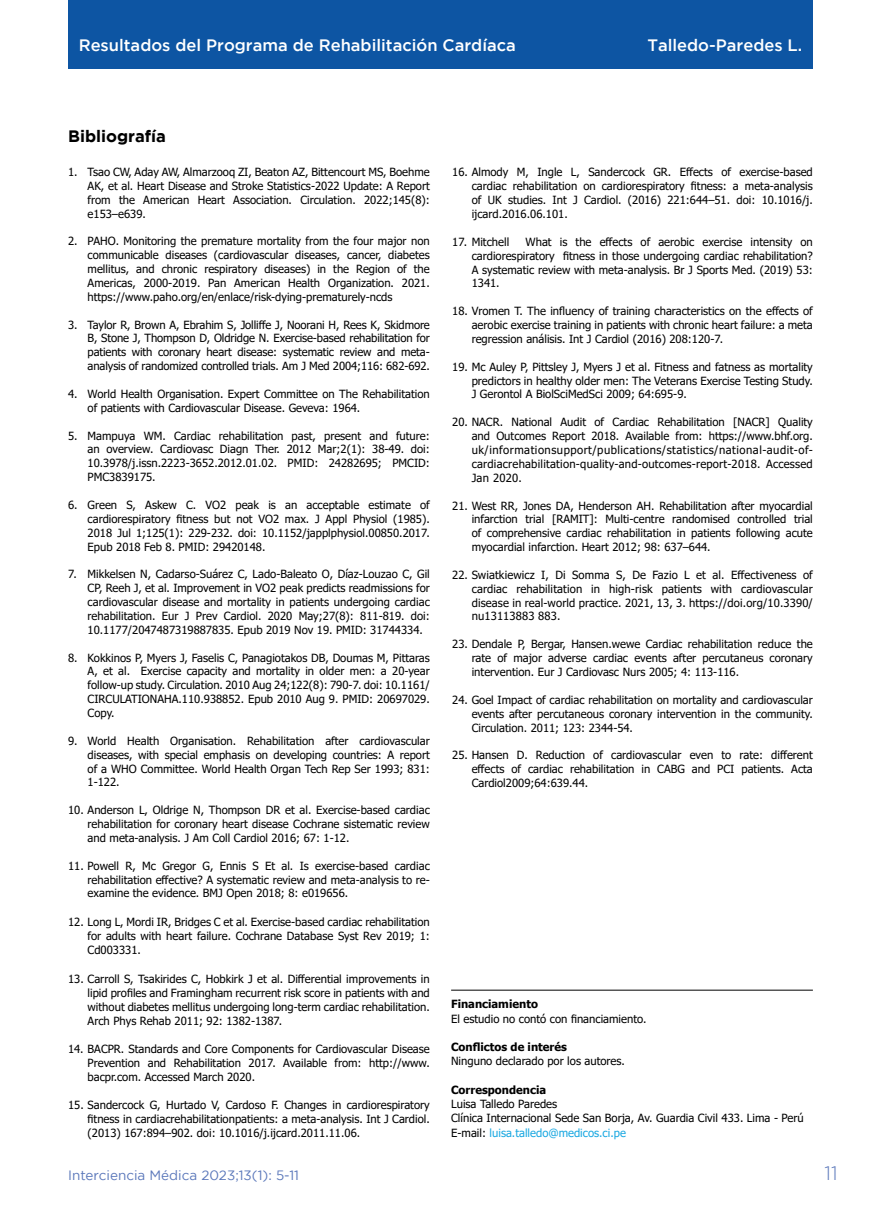
<style>
.page{position:relative;width:881px;height:1212px;background:#fff}
.page>*{position:absolute;margin:0;border:0;box-sizing:border-box;transform-origin:0 0}
.t1{font:300 19.5px "Gotham";color:#5a77ba}
.t2{font:500 16.5px "Gotham";color:#fff}
.t3{font:700 16.5px "Gotham";color:#000}
.t4{font:13.5px "Gotham";color:#5a77ba}
.t5{font:11.25px/13.8px "Tahoma";color:#000;text-align:justify}
.t6{font:700 11.25px "Tahoma";color:#000}
.s1{color:#1aa8e1}
</style>
<div class="page">
<div style="left:68px;top:0;width:744px;height:68px;background:#0d55a3"></div>
<hr style="left:451px;top:990px;width:361px;height:1px;background:#000">
<h2 class="t2" style="left:79px;top:36px;width:438px">Resultados del Programa de Rehabilitación Cardíaca</h2>
<h2 class="t2" style="left:647px;top:36px;width:156px">Talledo-Paredes L.</h2>
<h2 class="t3" style="left:68px;top:127px;width:99px">Bibliografía</h2>
<p class="t5" style="left:88px;top:166px;width:343px;text-indent:-19px">1. Tsao CW, Aday AW, Almarzooq ZI, Beaton AZ, Bittencourt MS, Boehme AK, et al. Heart Disease and Stroke Statistics-2022 Update: A Report from the American Heart Association. Circulation. 2022;145(8): e153–e639.</p>
<p class="t5" style="left:88px;top:235px;width:343px;text-indent:-19px">2. PAHO. Monitoring the premature mortality from the four major non communicable diseases (cardiovascular diseases, cancer, diabetes mellitus, and chronic respiratory diseases) in the Region of the Americas, 2000-2019. Pan American Health Organization. 2021. https://www.paho.org/en/enlace/risk-dying-prematurely-ncds</p>
<p class="t5" style="left:88px;top:318px;width:343px;text-indent:-19px">3. Taylor R, Brown A, Ebrahim S, Jolliffe J, Noorani H, Rees K, Skidmore B, Stone J, Thompson D, Oldridge N. Exercise-based rehabilitation for patients with coronary heart disease: systematic review and meta&shy;analysis of randomized controlled trials. Am J Med 2004;116: 682-692.</p>
<p class="t5" style="left:88px;top:388px;width:343px;text-indent:-19px">4. World Health Organisation. Expert Committee on The Rehabilitation of patients with Cardiovascular Disease. Geveva: 1964.</p>
<p class="t5" style="left:88px;top:429px;width:343px;text-indent:-19px">5. Mampuya WM. Cardiac rehabilitation past, present and future: an overview. Cardiovasc Diagn Ther. 2012 Mar;2(1): 38-49. doi:<br>10.3978/j.issn.2223-3652.2012.01.02. PMID: 24282695; PMCID:<br>PMC3839175.</p>
<p class="t5" style="left:88px;top:499px;width:343px;text-indent:-19px">6. Green S, Askew C. VO2 peak is an acceptable estimate of cardiorespiratory fitness but not VO2 max. J Appl Physiol (1985).<br>2018 Jul 1;125(1): 229-232. doi: 10.1152/japplphysiol.00850.2017.<br>Epub 2018 Feb 8. PMID: 29420148.</p>
<p class="t5" style="left:88px;top:568px;width:343px;text-indent:-19px">7. Mikkelsen N, Cadarso-Suárez C, Lado-Baleato O, Díaz-Louzao C, Gil CP, Reeh J, et al. Improvement in VO2 peak predicts readmissions for cardiovascular disease and mortality in patients undergoing cardiac rehabilitation. Eur J Prev Cardiol. 2020 May;27(8): 811-819. doi:<br>10.1177/2047487319887835. Epub 2019 Nov 19. PMID: 31744334.</p>
<p class="t5" style="left:88px;top:651px;width:343px;text-indent:-19px">8. Kokkinos P, Myers J, Faselis C, Panagiotakos DB, Doumas M, Pittaras A, et al. Exercise capacity and mortality in older men: a 20-year follow-up study. Circulation. 2010 Aug 24;122(8): 790-7. doi: 10.1161/ CIRCULATIONAHA.110.938852. Epub 2010 Aug 9. PMID: 20697029.<br>Copy.</p>
<p class="t5" style="left:88px;top:734px;width:343px;text-indent:-19px">9. World Health Organisation. Rehabilitation after cardiovascular diseases, with special emphasis on developing countries: A report of a WHO Committee. World Health Organ Tech Rep Ser 1993; 831:<br>1-122.</p>
<p class="t5" style="left:88px;top:804px;width:343px;text-indent:-19px">10. Anderson L, Oldrige N, Thompson DR et al. Exercise-based cardiac rehabilitation for coronary heart disease Cochrane sistematic review and meta-analysis. J Am Coll Cardiol 2016; 67: 1-12.</p>
<p class="t5" style="left:88px;top:859px;width:343px;text-indent:-19px">11. Powell R, Mc Gregor G, Ennis S Et al. Is exercise-based cardiac rehabilitation effective? A systematic review and meta-analysis to re&shy;examine the evidence. BMJ Open 2018; 8: e019656.</p>
<p class="t5" style="left:88px;top:916px;width:343px;text-indent:-19px">12. Long L, Mordi IR, Bridges C et al. Exercise-based cardiac rehabilitation for adults with heart failure. Cochrane Database Syst Rev 2019; 1:<br>Cd003331.</p>
<p class="t5" style="left:88px;top:972px;width:343px;text-indent:-19px">13. Carroll S, Tsakirides C, Hobkirk J et al. Differential improvements in lipid profiles and Framingham recurrent risk score in patients with and without diabetes mellitus undergoing long-term cardiac rehabilitation.<br>Arch Phys Rehab 2011; 92: 1382-1387.</p>
<p class="t5" style="left:88px;top:1043px;width:343px;text-indent:-19px">14. BACPR. Standards and Core Components for Cardiovascular Disease Prevention and Rehabilitation 2017. Available from: http://www. bacpr.com. Accessed March 2020.</p>
<p class="t5" style="left:88px;top:1098px;width:343px;text-indent:-19px">15. Sandercock G, Hurtado V, Cardoso F. Changes in cardiorespiratory fitness in cardiacrehabilitationpatients: a meta-analysis. Int J Cardiol. (2013) 167:894–902. doi: 10.1016/j.ijcard.2011.11.06.</p>
<p class="t4" style="left:68px;top:1167px;width:232px">Interciencia Médica 2023;13(1): 5-11</p>
<p class="t5" style="left:471px;top:166px;width:342px;text-indent:-19px">16. Almody M, Ingle L, Sandercock GR. Effects of exercise-based cardiac rehabilitation on cardiorespiratory fitness: a meta-analysis of UK studies. Int J Cardiol. (2016) 221:644–51. doi: 10.1016/j. ijcard.2016.06.101.</p>
<p class="t5" style="left:452px;top:235px;width:59px">17. Mitchell</p>
<p class="t5" style="left:471px;top:235px;width:342px;text-indent:54px">What is the effects of aerobic exercise intensity on cardiorespiratory fitness in those undergoing cardiac rehabilitation?<br>A systematic review with meta-analysis. Br J Sports Med. (2019) 53:<br>1341.</p>
<p class="t5" style="left:471px;top:305px;width:342px;text-indent:-19px">18. Vromen T. The influency of training characteristics on the effects of aerobic exercise training in patients with chronic heart failure: a meta regression análisis. Int J Cardiol (2016) 208:120-7.</p>
<p class="t5" style="left:471px;top:360px;width:342px;text-indent:-19px">19. Mc Auley P, Pittsley J, Myers J et al. Fitness and fatness as mortality predictors in healthy older men: The Veterans Exercise Testing Study.<br>J Gerontol A BiolSciMedSci 2009; 64:695-9.</p>
<p class="t5" style="left:471px;top:416px;width:342px;text-indent:-19px">20. NACR. National Audit of Cardiac Rehabilitation [NACR] Quality and Outcomes Report 2018. Available from: https://www.bhf.org. uk/informationsupport/publications/statistics/national-audit-of&shy;cardiacrehabilitation-quality-and-outcomes-report-2018. Accessed Jan 2020.</p>
<p class="t5" style="left:471px;top:499px;width:342px;text-indent:-19px">21. West RR, Jones DA, Henderson AH. Rehabilitation after myocardial infarction trial [RAMIT]: Multi-centre randomised controlled trial of comprehensive cardiac rehabilitation in patients following acute myocardial infarction. Heart 2012; 98: 637–644.</p>
<p class="t5" style="left:471px;top:568px;width:342px;text-indent:-20px">22. Swiatkiewicz I, Di Somma S, De Fazio L et al. Effectiveness of cardiac rehabilitation in high-risk patients with cardiovascular disease in real-world practice. 2021, 13, 3. https://doi.org/10.3390/ nu13113883 883.</p>
<p class="t5" style="left:471px;top:638px;width:342px;text-indent:-19px">23. Dendale P, Bergar, Hansen.wewe Cardiac rehabilitation reduce the rate of major adverse cardiac events after percutaneus coronary intervention. Eur J Cardiovasc Nurs 2005; 4: 113-116.</p>
<p class="t5" style="left:471px;top:693px;width:342px;text-indent:-19px">24. Goel Impact of cardiac rehabilitation on mortality and cardiovascular events after percutaneous coronary intervention in the community.<br>Circulation. 2011; 123: 2344-54.</p>
<p class="t5" style="left:471px;top:749px;width:342px;text-indent:-19px">25. Hansen D. Reduction of cardiovascular even to rate: different effects of cardiac rehabilitation in CABG and PCI patients. Acta Cardiol2009;64:639.44.</p>
<p class="t6" style="left:451px;top:996px;width:88px">Financiamiento</p>
<p class="t5" style="left:451px;top:1012px;width:197px">El estudio no contó con financiamiento.</p>
<p class="t6" style="left:451px;top:1039px;width:117px">Conflictos de interés</p>
<p class="t5" style="left:451px;top:1055px;width:175px">Ninguno declarado por los autores.</p>
<p class="t6" style="left:451px;top:1082px;width:96px">Correspondencia</p>
<p class="t5" style="left:451px;top:1097px;width:354px;line-height:14.2px;text-align:left">Luisa Talledo Paredes<br>Clínica Internacional Sede San Borja, Av. Guardia Civil 433. Lima - Perú<br>E-mail: <span class="s1">luisa.talledo@medicos.ci.pe</span></p>
<h1 class="t1" style="left:824px;top:1163px;width:15px">11</h1>
</div>
